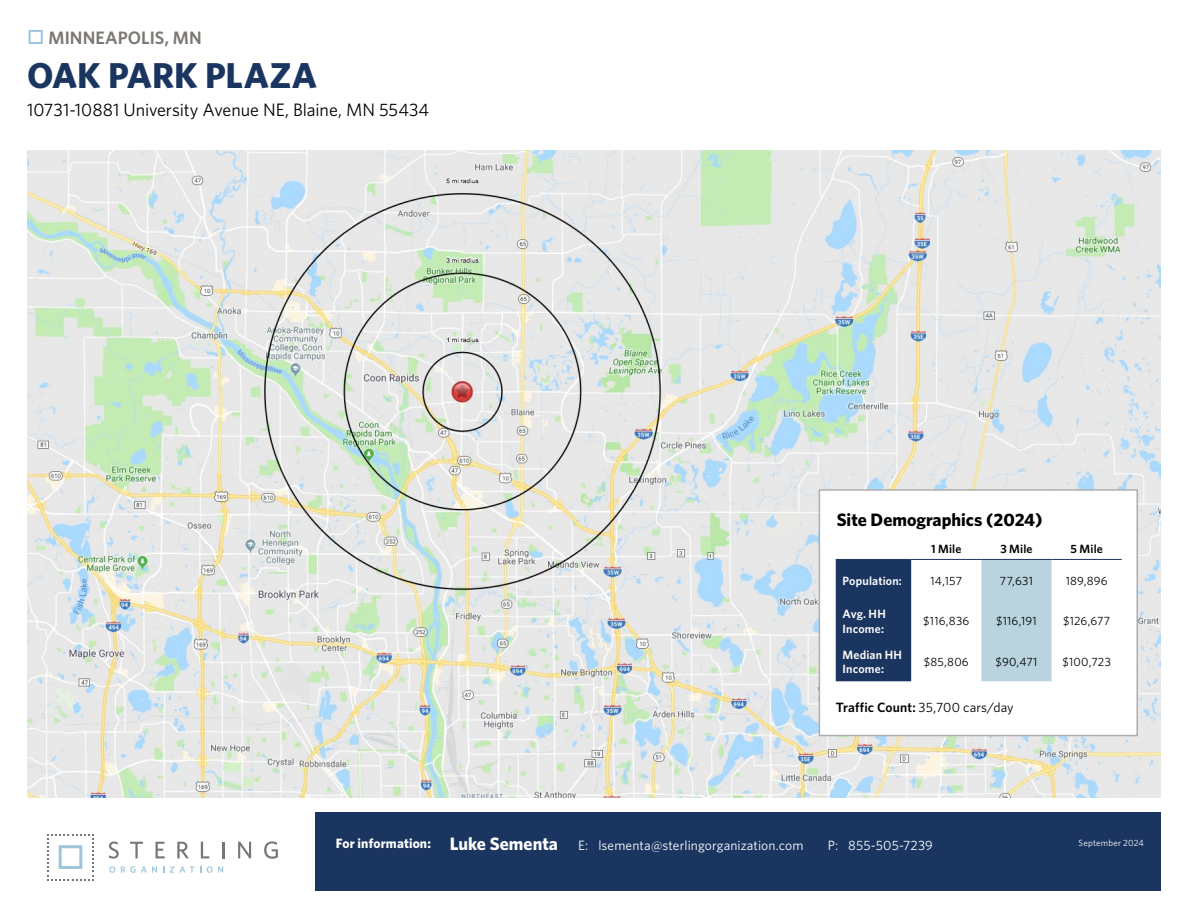
<style>
.page{position:relative;width:1188px;height:918px;background:#fff}
.page>*{position:absolute;margin:0;border:0;box-sizing:border-box;transform-origin:0 0}
.t1{font:700 36px "Whitney";letter-spacing:-.005em;color:#1a355f}
.t2{font:18px "Whitney";color:#000}
.t3{font:700 18px "Whitney";color:#000}
.t4{font:600 18px "Whitney";letter-spacing:.005em;color:#7b7773}
.t5{font:13.5px "Whitney";letter-spacing:.01em;color:#fff}
.t6{font:13.5px "Whitney";letter-spacing:.01em;color:#000}
.t7{font:12px "Whitney";letter-spacing:.015em;color:#000}
.t8{font:600 12px/14.4px "Whitney";letter-spacing:.015em;color:#fff}
.t9{font:600 12px "Whitney";letter-spacing:.015em;color:#000}
.t10{font:9px "Whitney";letter-spacing:.025em;color:#fcfeff}
.s1{color:#9bc2da}
.s2{font-weight:600}
.s3{font-weight:700}
.s4{font-weight:700;font-size:18px}
</style>
<div class="page">
<div style="left:315px;top:813px;width:846px;height:78px;background:#1a355f"></div>
<svg style="left:109px;top:842px;width:10px;height:17px"></svg>
<svg style="left:130px;top:842px;width:13px;height:16px"></svg>
<svg style="left:156px;top:842px;width:9px;height:16px"></svg>
<svg style="left:177px;top:842px;width:12px;height:17px"></svg>
<svg style="left:201px;top:842px;width:8px;height:16px"></svg>
<svg style="left:222px;top:842px;width:2px;height:16px"></svg>
<svg style="left:238px;top:842px;width:13px;height:16px"></svg>
<svg style="left:264px;top:841px;width:14px;height:18px"></svg>
<svg style="left:109px;top:866px;width:6px;height:7px"></svg>
<svg style="left:121px;top:866px;width:36px;height:7px"></svg>
<svg style="left:170px;top:866px;width:31px;height:7px"></svg>
<svg style="left:207px;top:866px;width:16px;height:7px"></svg>
<svg style="left:47px;top:834px;width:47px;height:46px"></svg>
<img style="left:27px;top:150px;width:1134px;height:647px">
<div style="left:819px;top:489px;width:319px;height:247px;background:#fff;border:2px solid #b0aead"></div>
<div style="left:836px;top:560px;width:75px;height:121px;background:#1a355f"></div>
<div style="left:981px;top:560px;width:71px;height:121px;background:#bad4df"></div>
<hr style="left:836px;top:559px;width:75px;height:1px;background:#1a355f">
<hr style="left:911px;top:559px;width:70px;height:1px;background:#1a355f">
<hr style="left:981px;top:559px;width:71px;height:1px;background:#1a355f">
<hr style="left:1052px;top:559px;width:70px;height:1px;background:#1a355f">
<h2 class="t4" style="left:27px;top:26px;width:176px"><span class="s1">□</span> MINNEAPOLIS, MN</h2>
<h1 class="t1" style="left:27px;top:51px;width:292px">OAK PARK PLAZA</h1>
<h2 class="t2" style="left:27px;top:98px;width:404px">10731-10881 University Avenue NE, Blaine, MN 55434</h2>
<h2 class="t3" style="left:837px;top:508px;width:207px">Site Demographics (2024)</h2>
<p class="t9" style="left:931px;top:541px;width:32px">1 Mile</p>
<p class="t9" style="left:1000px;top:541px;width:34px">3 Mile</p>
<p class="t9" style="left:1070px;top:541px;width:34px">5 Mile</p>
<p class="t8" style="left:843px;top:573px;width:61px">Population:</p>
<p class="t7" style="left:930px;top:573px;width:33px">14,157</p>
<p class="t7" style="left:1000px;top:573px;width:35px">77,631</p>
<p class="t7" style="left:1066px;top:573px;width:43px">189,896</p>
<p class="t8" style="left:843px;top:607px;width:45px">Avg. HH<br>Income:</p>
<p class="t7" style="left:923px;top:613px;width:48px">$116,836</p>
<p class="t7" style="left:996px;top:613px;width:42px">$116,191</p>
<p class="t7" style="left:1063px;top:613px;width:49px">$126,677</p>
<p class="t8" style="left:843px;top:647px;width:61px">Median HH<br>Income:</p>
<p class="t7" style="left:924px;top:654px;width:46px">$85,806</p>
<p class="t7" style="left:996px;top:654px;width:43px">$90,471</p>
<p class="t7" style="left:1062px;top:654px;width:50px">$100,723</p>
<p class="t6" style="left:836px;top:698px;width:179px"><span class="s2">Traffic Count:</span> 35,700 cars/day</p>
<p class="t5" style="left:336px;top:836px;width:469px"><span class="s3">For information:</span> <span class="s4">Luke Sementa</span> E: lsementa@sterlingorganization.com</p>
<p class="t5" style="left:828px;top:836px;width:107px">P: 855-505-7239</p>
<p class="t10" style="left:1079px;top:837px;width:67px">September 2024</p>
</div>
